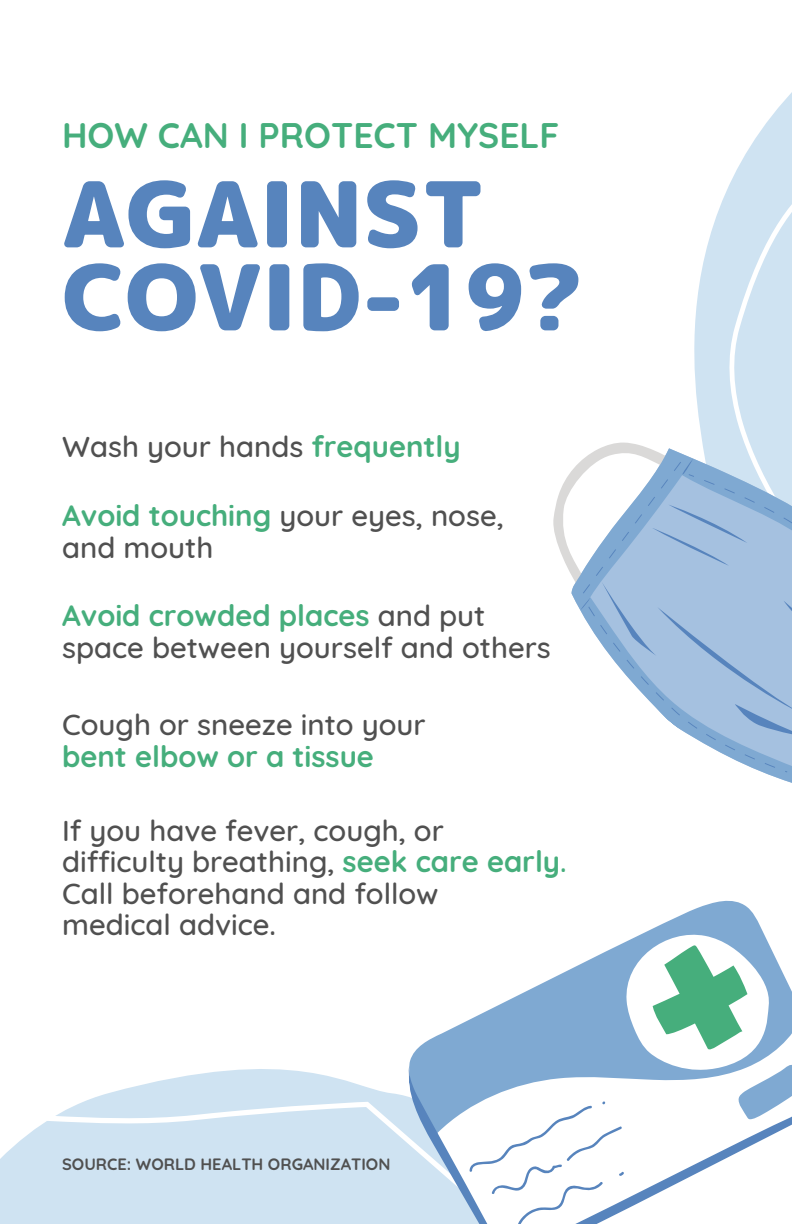
<style>
.page{position:relative;width:792px;height:1224px;background:#fff}
.page>*{position:absolute;margin:0;border:0;box-sizing:border-box;transform-origin:0 0}
.t1{font:90.6px/83px "rounded mplus 1 p black";color:#5784bd}
.t2{font:700 35.4px "Quicksand";color:#46ae7c}
.t3{font:500 29.4px/31.6px "Quicksand";color:#505050}
.t4{font:700 29.4px "Quicksand";color:#46ae7c}
.t5{font:700 16.4px "Quicksand";color:#505050}
.s1{font-weight:700;color:#46ae7c}
.s2{color:#46ae7c}
</style>
<div class="page">
<svg style="left:0;top:1069px;width:396px;height:155px;fill:#cfe3f2"></svg>
<svg style="left:694px;top:92px;width:98px;height:322px;fill:#cfe3f2"></svg>
<svg style="left:698px;top:414px;width:94px;height:6px"></svg>
<svg style="left:553px;top:420px;width:239px;height:117px"></svg>
<svg style="left:556px;top:443px;width:236px;height:340px"></svg>
<svg style="left:396px;top:900px;width:359px;height:324px"></svg>
<svg style="left:424px;top:917px;width:368px;height:119px"></svg>
<svg style="left:408px;top:1036px;width:384px;height:188px"></svg>
<svg style="left:648px;top:942px;width:103px;height:113px"></svg>
<p class="t2" style="left:62px;top:113px;width:499px">HOW CAN I PROTECT MYSELF</p>
<h1 class="t1" style="left:62px;top:172px;width:522px">AGAINST<br>COVID-19?</h1>
<p class="t3" style="left:62px;top:430px;width:400px">Wash your hands <span class="s1">frequently</span></p>
<p class="t3" style="left:62px;top:499px;width:443px"><span class="s1">Avoid touching</span> your eyes, nose, and mouth</p>
<p class="t3" style="left:62px;top:599px;width:490px"><span class="s1">Avoid crowded places</span> and put space between yourself and others</p>
<p class="t3" style="left:62px;top:708px;width:365px">Cough or sneeze into your</p>
<p class="t4" style="left:62px;top:737px;width:313px">bent elbow or a tissue</p>
<p class="t3" style="left:62px;top:814px;width:506px">If you have fever, cough, or difficulty breathing, <span class="s1">seek care early</span><span class="s2">.<br></span>Call beforehand and follow<br>medical advice.</p>
<p class="t5" style="left:62px;top:1153px;width:330px">SOURCE: WORLD HEALTH ORGANIZATION</p>
</div>
